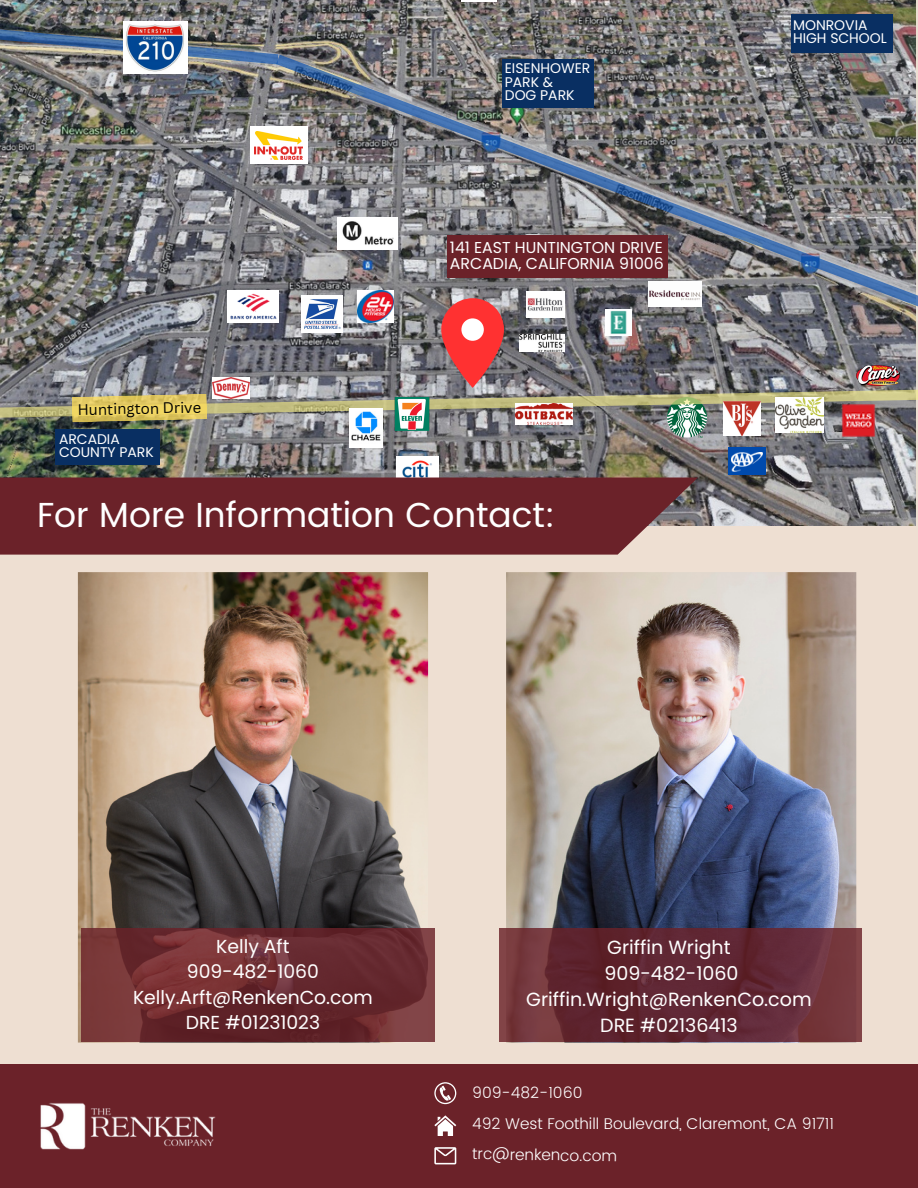
<style>
.page{position:relative;width:918px;height:1188px;background:#eedfd2}
.page>*{position:absolute;margin:0;border:0;box-sizing:border-box;transform-origin:0 0}
.t1{font:34.8px "Poppins";color:#fff}
.t2{font:19.05px/25.8px "Poppins";color:#fff;text-align:center}
.t3{font:18.75px/25.5px "Poppins";color:#fff;text-align:center}
.t4{font:15.75px/16px "Poppins";color:#fff}
.t5{font:300 15.45px "Poppins";color:#fff}
.t6{font:14.85px "Canva Sans";color:#000}
.t7{font:13.95px/13.5px "Poppins";color:#fff}
</style>
<div class="page">
<div style="left:0;top:1064px;width:918px;height:124px;background:#6b2229"></div>
<svg style="left:434px;top:1115px;width:22px;height:21px"></svg>
<svg style="left:434px;top:1147px;width:22px;height:17px"></svg>
<svg style="left:434px;top:1082px;width:22px;height:22px"></svg>
<img style="left:40px;top:1102px;width:176px;height:48px">
<img style="left:77px;top:572px;width:352px;height:471px">
<img style="left:506px;top:572px;width:351px;height:471px">
<img style="left:0;top:0;width:915px;height:525px">
<hr style="left:461px;top:0;width:36px;height:2px;background:#fff">
<img style="left:667px;top:422px;width:40px;height:15px">
<img style="left:386px;top:422px;width:53px;height:8px">
<div style="left:55px;top:429px;width:105px;height:36px;background:#092f62"></div>
<div style="left:250px;top:126px;width:58px;height:38px;background:#fff"></div>
<img style="left:254px;top:132px;width:17px;height:28px">
<img style="left:515px;top:422px;width:58px;height:3px">
<img style="left:776px;top:422px;width:47px;height:11px">
<img style="left:824px;top:422px;width:69px;height:22px">
<div style="left:728px;top:447px;width:37px;height:28px;background:#004aad"></div>
<img style="left:731px;top:452px;width:32px;height:19px">
<img style="left:724px;top:422px;width:37px;height:14px">
<img style="left:349px;top:422px;width:34px;height:25px">
<img style="left:397px;top:456px;width:42px;height:22px">
<img style="left:225px;top:278px;width:46px;height:20px">
<div style="left:792px;top:14px;width:101px;height:39px;background:#092f62"></div>
<svg style="left:0;top:478px;width:698px;height:77px;background:#702b31"></svg>
<svg style="left:500px;top:928px;width:362px;height:114px;background:#662b35"></svg>
<svg style="left:82px;top:928px;width:353px;height:114px;background:#6d2d32"></svg>
<img style="left:271px;top:53px;width:647px;height:245px">
<img style="left:0;top:27px;width:284px;height:38px">
<img style="left:124px;top:22px;width:64px;height:52px">
<img style="left:0;top:298px;width:918px;height:124px">
<p class="t7" style="left:505px;top:62px;width:87px">EISENHOWER<br>PARK &amp;</p>
<p class="t7" style="left:505px;top:89px;width:71px">DOG PARK</p>
<p class="t6" style="left:77px;top:399px;width:125px;rotate:-1deg">Huntington Drive</p>
<p class="t7" style="left:59px;top:432px;width:96px">ARCADIA<br>COUNTY PARK</p>
<p class="t4" style="left:450px;top:239px;width:215px">141 EAST HUNTINGTON DRIVE<br>ARCADIA, CALIFORNIA 91006</p>
<h2 class="t1" style="left:37px;top:494px;width:520px">For More Information Contact:</h2>
<p class="t7" style="left:793px;top:18px;width:95px">MONROVIA<br>HIGH SCHOOL</p>
<p class="t3" style="left:133px;top:933px;width:241px">Kelly Aft<br>909-482-1060<br>Kelly.Arft@RenkenCo.com<br>DRE #01231023</p>
<h3 class="t2" style="left:526px;top:934px;width:287px">Griffin Wright<br>909-482-1060<br>Griffin.Wright@RenkenCo.com<br>DRE #02136413</h3>
<h2 class="t5" style="left:472px;top:1084px;width:112px">909-482-1060</h2>
<h1 class="t5" style="left:472px;top:1114px;width:363px">492 West Foothill Boulevard, Claremont, CA 91711</h1>
<p class="t5" style="left:473px;top:1145px;width:146px;rotate:1deg">trc@renkenco.com</p>
</div>
